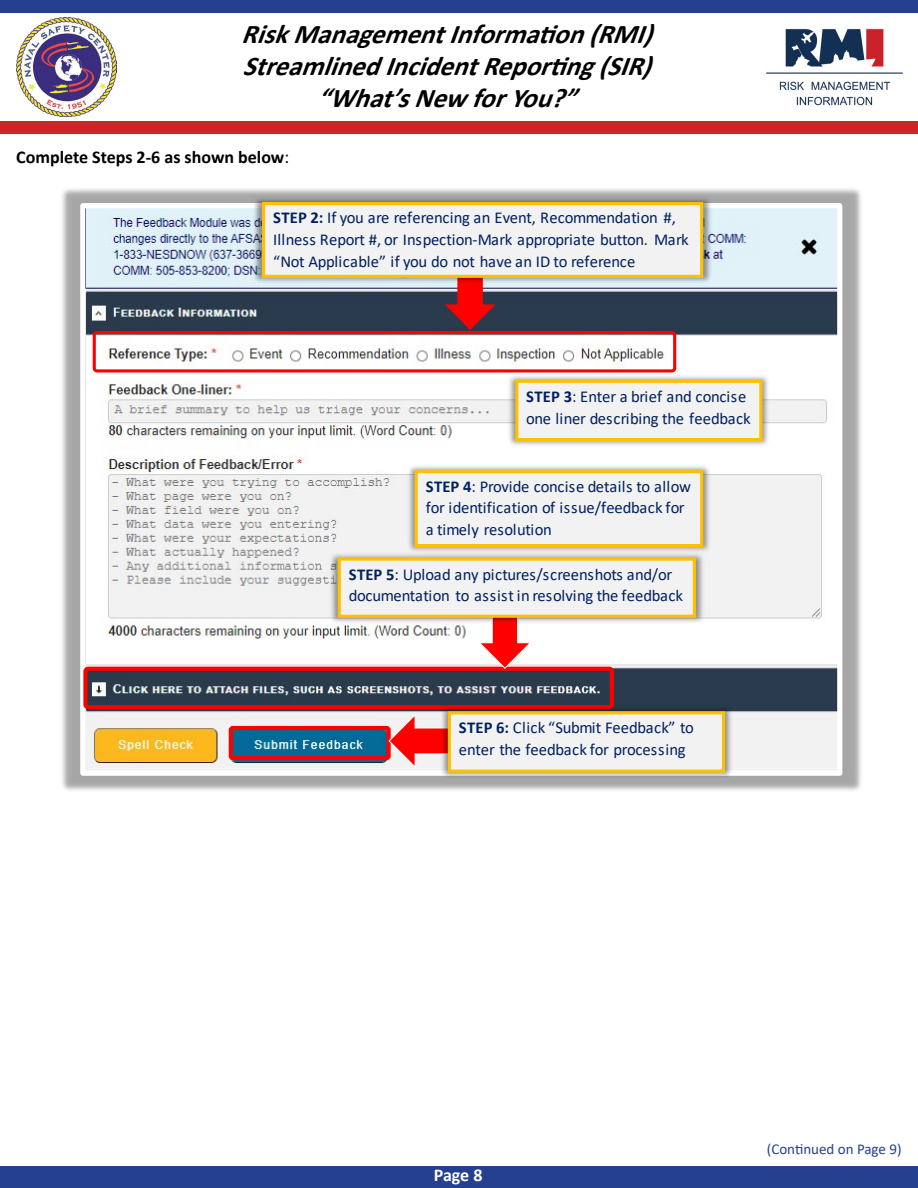
<style>
.page{position:relative;width:918px;height:1188px;background:#fff}
.page>*{position:absolute;margin:0;border:0;box-sizing:border-box;transform-origin:0 0}
.t1{font:italic 700 27px "Calibri";color:#000}
.t2{font:700 18px "Calibri";color:#000}
.t3{font:700 18px "Calibri";color:#fff}
.t4{font:16.65px/21.9px "Calibri";color:#002060}
.t5{font:16.65px/21.9px "Calibri";letter-spacing:-.02em;color:#002060}
.t6{font:15px "Calibri";color:#25408f}
.s1{font-weight:400}
.s2{font-weight:700}
</style>
<div class="page">
<img style="left:16px;top:18px;width:101px;height:99px">
<img style="left:766px;top:28px;width:137px;height:78px">
<div style="left:0;top:0;width:918px;height:13px;background:#25408f"></div>
<div style="left:0;top:122px;width:918px;height:12px;background:#d2232a"></div>
<div style="left:0;top:1166px;width:918px;height:22px;background:#25408f"></div>
<img style="left:62px;top:189px;width:799px;height:602px">
<img style="left:86px;top:209px;width:750px;height:561px">
<div style="left:80px;top:203px;width:762px;height:573px;border:5px solid #fff"></div>
<img style="left:505px;top:370px;width:268px;height:80px">
<div style="left:517px;top:381px;width:244px;height:59px;background:#f2f2f2"></div>
<div style="left:515px;top:380px;width:247px;height:61px;border:3px solid #ffc000"></div>
<img style="left:403px;top:461px;width:312px;height:95px">
<div style="left:416px;top:472px;width:286px;height:74px;background:#f2f2f2"></div>
<div style="left:415px;top:470px;width:288px;height:77px;border:3px solid #ffc000"></div>
<div style="left:83px;top:667px;width:531px;height:42px;border:4px solid #f00;border-radius:3px"></div>
<svg style="left:445px;top:287px;width:51px;height:43px;background:#9b242d"></svg>
<img style="left:249px;top:193px;width:467px;height:94px">
<div style="left:262px;top:202px;width:441px;height:76px;background:#f2f2f2;border:3px solid #ffc000"></div>
<div style="left:229px;top:726px;width:162px;height:34px;border:4px solid #f00;border-radius:2px"></div>
<svg style="left:388px;top:714px;width:48px;height:55px"></svg>
<img style="left:436px;top:702px;width:300px;height:80px">
<div style="left:449px;top:713px;width:274px;height:58px;background:#f2f2f2"></div>
<div style="left:448px;top:711px;width:277px;height:62px;border:3px solid #ffc000"></div>
<div style="left:93px;top:331px;width:583px;height:41px;border:3px solid #f00;border-radius:3px"></div>
<svg style="left:478px;top:627px;width:55px;height:43px"></svg>
<img style="left:326px;top:548px;width:381px;height:79px">
<div style="left:338px;top:558px;width:358px;height:60px;background:#f2f2f2;border:3px solid #ffc000"></div>
<p class="t1" style="left:241px;top:15px;width:425px">RiskManagementInformation(RMI)</p>
<p class="t1" style="left:242px;top:47px;width:423px">StreamlinedIncidentReporting(SIR)</p>
<p class="t1" style="left:318px;top:79px;width:273px">“What’sNewforYou?”</p>
<p class="t2" style="left:16px;top:144px;width:275px">Complete Steps 2-6 as shown below<span class="s1">:</span></p>
<p class="t5" style="left:273px;top:206px;width:417px"><span class="s2">STEP 2:</span> If you are referencing an Event, Recommendation #,<br>Illness Report #, or Inspection-Mark appropriate button. Mark “Not Applicable” if you do not have an ID to reference</p>
<p class="t4" style="left:526px;top:385px;width:226px"><span class="s2">STEP 3</span>: Enter a brief and concise one liner describing the feedback</p>
<p class="t4" style="left:426px;top:475px;width:267px"><span class="s2">STEP 4</span>: Provide concise details to allow for identification of issue/feedback for a timely resolution</p>
<p class="t4" style="left:349px;top:563px;width:336px"><span class="s2">STEP 5</span>: Upload any pictures/screenshots and/or documentation to assist in resolving the feedback</p>
<p class="t4" style="left:459px;top:716px;width:237px"><span class="s2">STEP 6:</span> Click “Submit Feedback” to enter the feedback for processing</p>
<p class="t3" style="left:434px;top:1163px;width:50px">Page 8</p>
<p class="t6" style="left:767px;top:1139px;width:136px">(Continued on Page 9)</p>
</div>
